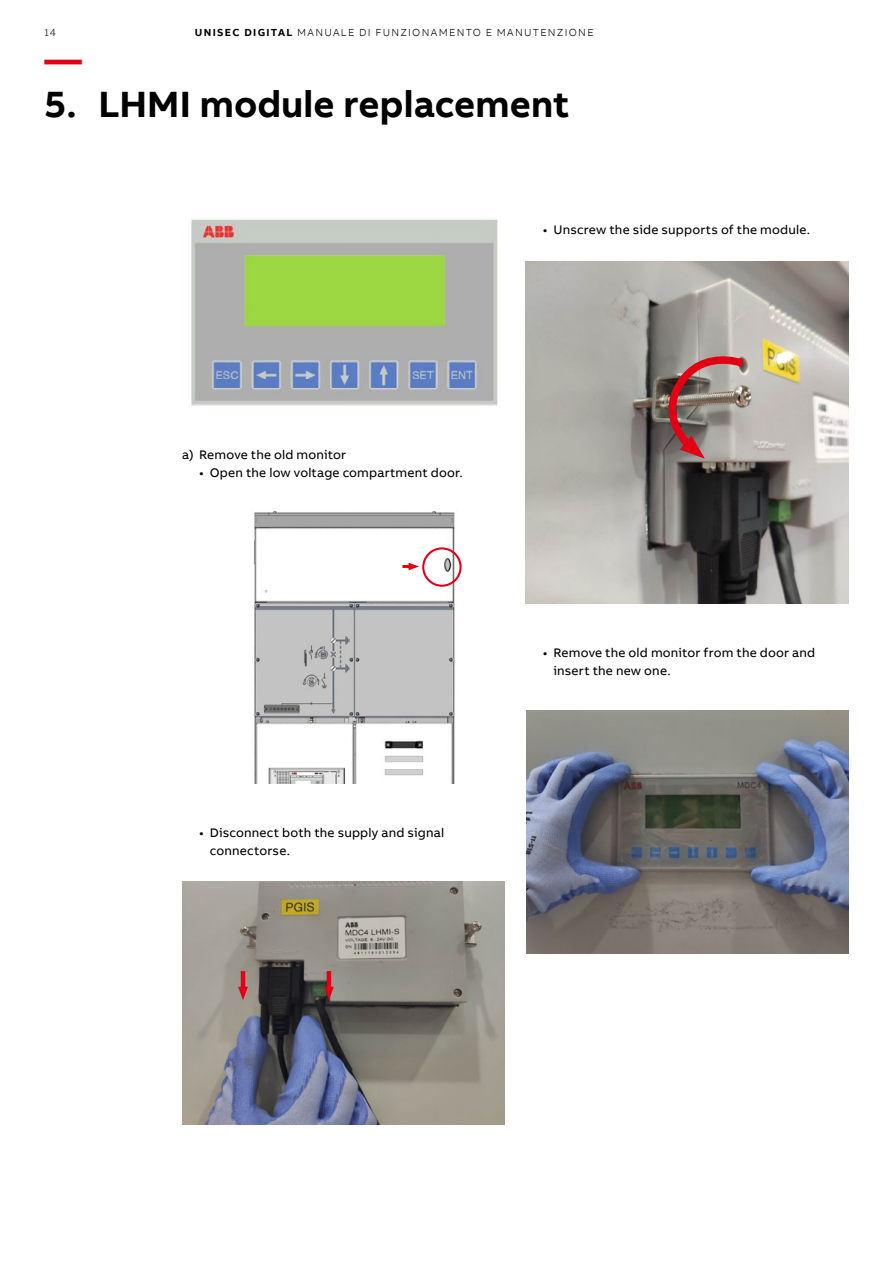
<style>
.page{position:relative;width:893px;height:1263px;background:#fff}
.page>*{position:absolute;margin:0;border:0;box-sizing:border-box;transform-origin:0 0}
.t1{font:700 37.5px "AB Bvoice";color:#000}
.t2{font:700 37.5px "AB Bvoice";color:#e30015}
.t3{font:12.75px/18px "AB Bvoice";letter-spacing:.015em;color:#000}
.t4{font:300 10.5px "AB Bvoice";letter-spacing:.12em;color:#000}
.s1{font-weight:700}
</style>
<div class="page">
<img style="left:191px;top:219px;width:307px;height:187px">
<img style="left:254px;top:510px;width:203px;height:273px">
<div style="left:422px;top:547px;width:40px;height:40px;border:2px solid #e30015;border-radius:50%"></div>
<svg style="left:402px;top:563px;width:17px;height:7px"></svg>
<img style="left:526px;top:711px;width:322px;height:243px">
<img style="left:526px;top:261px;width:322px;height:342px">
<svg style="left:656px;top:357px;width:96px;height:103px;background:#9a7a77"></svg>
<img style="left:182px;top:882px;width:323px;height:243px">
<hr style="left:241px;top:971px;width:4px;height:20px;background:#e30015">
<svg style="left:238px;top:987px;width:10px;height:13px"></svg>
<hr style="left:327px;top:971px;width:4px;height:20px;background:#e30015">
<svg style="left:324px;top:987px;width:10px;height:13px"></svg>
<p class="t4" style="left:45px;top:26px;width:13px">14</p>
<p class="t4" style="left:195px;top:26px;width:400px"><span class="s1">UNISEC DIGITAL</span> MANUALE DI FUNZIONAMENTO E MANUTENZIONE</p>
<h1 class="t2" style="left:45px;top:35px;width:39px">—</h1>
<h1 class="t1" style="left:45px;top:80px;width:527px">5. LHMI module replacement</h1>
<p class="t3" style="left:543px;top:220px;width:269px">• Unscrew the side supports of the module.</p>
<p class="t3" style="left:182px;top:445px;width:166px">a) Remove the old monitor</p>
<p class="t3" style="left:199px;top:463px;width:265px">• Open the low voltage compartment door.</p>
<p class="t3" style="left:210px;top:823px;width:236px;text-indent:-11px">• Disconnect both the supply and signal connectorse.</p>
<p class="t3" style="left:553px;top:643px;width:263px;text-indent:-11px">• Remove the old monitor from the door and insert the new one.</p>
</div>
